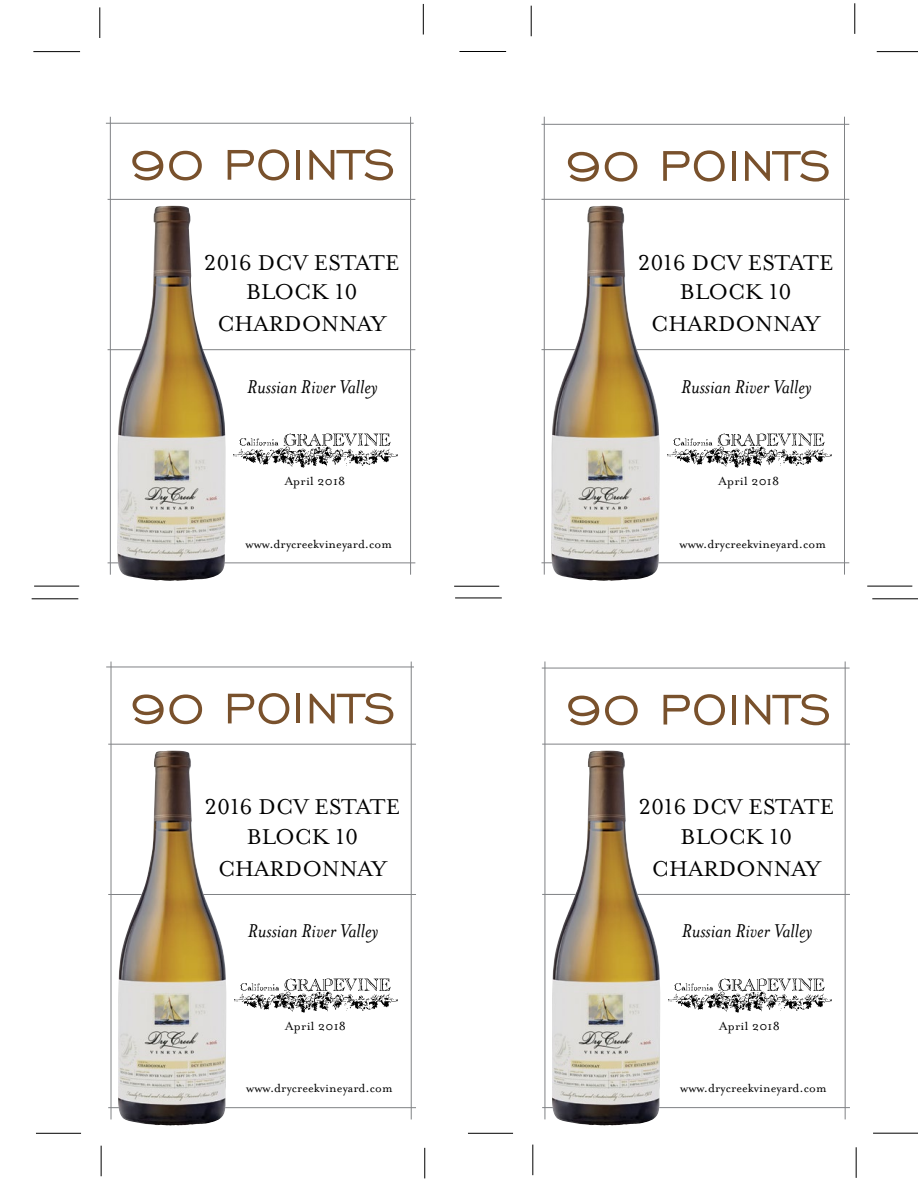
<style>
.page{position:relative;width:918px;height:1188px;background:#fff}
.page>*{position:absolute;margin:0;border:0;box-sizing:border-box;transform-origin:0 0}
.t1{font:55.2px "Engravers Gothic BT";letter-spacing:.01em;color:#79512c}
.t2{font:24.6px/29.5px "Mrs Eaves Small Caps";letter-spacing:.005em;color:#000;text-align:center}
.t3{font:italic 21.3px "Mrs Eaves";color:#000}
.t4{font:13.5px "Mrs Eaves Roman";letter-spacing:.005em;color:#000}
</style>
<div class="page">
<hr style="left:459px;top:51px;width:47px;height:1px;background:#000">
<hr style="left:454px;top:586px;width:45px;height:1px;background:#000">
<hr style="left:531px;top:6px;width:1px;height:30px;background:#000">
<hr style="left:854px;top:3px;width:1px;height:31px;background:#000">
<hr style="left:33px;top:51px;width:47px;height:1px;background:#000">
<hr style="left:877px;top:51px;width:41px;height:1px;background:#000">
<hr style="left:34px;top:586px;width:45px;height:1px;background:#000">
<hr style="left:867px;top:586px;width:45px;height:1px;background:#000">
<hr style="left:99px;top:7px;width:1px;height:31px;background:#000">
<hr style="left:423px;top:4px;width:1px;height:31px;background:#000">
<hr style="left:873px;top:1133px;width:45px;height:1px;background:#000">
<hr style="left:32px;top:598px;width:46px;height:1px;background:#000">
<hr style="left:36px;top:1133px;width:45px;height:1px;background:#000">
<hr style="left:101px;top:1146px;width:1px;height:30px;background:#000">
<hr style="left:424px;top:1148px;width:1px;height:30px;background:#000">
<hr style="left:455px;top:598px;width:47px;height:1px;background:#000">
<hr style="left:872px;top:598px;width:46px;height:1px;background:#000">
<hr style="left:468px;top:1133px;width:45px;height:1px;background:#000">
<hr style="left:532px;top:1145px;width:1px;height:30px;background:#000">
<hr style="left:856px;top:1147px;width:1px;height:31px;background:#000">
<hr style="left:542px;top:1107px;width:308px;height:1px;background:#808285">
<img style="left:668px;top:978px;width:164px;height:35px">
<hr style="left:542px;top:744px;width:308px;height:1px;background:#808285">
<hr style="left:542px;top:894px;width:308px;height:1px;background:#808285">
<hr style="left:845px;top:662px;width:1px;height:457px;background:#808285">
<hr style="left:545px;top:662px;width:1px;height:457px;background:#808285">
<img style="left:552px;top:750px;width:109px;height:376px">
<hr style="left:108px;top:1107px;width:308px;height:1px;background:#808285">
<img style="left:234px;top:978px;width:164px;height:35px">
<hr style="left:108px;top:744px;width:308px;height:1px;background:#808285">
<hr style="left:108px;top:894px;width:308px;height:1px;background:#808285">
<hr style="left:411px;top:662px;width:1px;height:457px;background:#808285">
<hr style="left:111px;top:662px;width:1px;height:457px;background:#808285">
<img style="left:118px;top:751px;width:109px;height:375px">
<hr style="left:542px;top:562px;width:307px;height:1px;background:#808285">
<img style="left:667px;top:433px;width:165px;height:35px">
<hr style="left:542px;top:199px;width:307px;height:1px;background:#808285">
<hr style="left:542px;top:349px;width:307px;height:1px;background:#808285">
<hr style="left:844px;top:117px;width:1px;height:458px;background:#808285">
<hr style="left:544px;top:117px;width:1px;height:458px;background:#808285">
<img style="left:551px;top:206px;width:110px;height:375px">
<hr style="left:108px;top:562px;width:307px;height:1px;background:#808285">
<img style="left:233px;top:433px;width:165px;height:35px">
<hr style="left:108px;top:199px;width:307px;height:1px;background:#808285">
<hr style="left:108px;top:349px;width:307px;height:1px;background:#808285">
<hr style="left:410px;top:117px;width:1px;height:458px;background:#808285">
<hr style="left:110px;top:117px;width:1px;height:458px;background:#808285">
<img style="left:117px;top:206px;width:110px;height:375px">
<hr style="left:542px;top:124px;width:307px;height:1px;background:#808285">
<hr style="left:106px;top:123px;width:308px;height:1px;background:#808285">
<hr style="left:542px;top:668px;width:308px;height:1px;background:#808285">
<hr style="left:106px;top:667px;width:308px;height:1px;background:#808285">
<h1 class="t1" style="left:130px;top:134px;width:267px">90 POINTS</h1>
<h1 class="t1" style="left:565px;top:135px;width:267px">90 POINTS</h1>
<h2 class="t2" style="left:204px;top:248px;width:197px">2016 DCV ESTATE<br>BLOCK 10</h2>
<h2 class="t2" style="left:217px;top:310px;width:170px">CHARDONNAY</h2>
<h2 class="t2" style="left:638px;top:248px;width:197px">2016 DCV ESTATE<br>BLOCK 10</h2>
<h2 class="t2" style="left:651px;top:310px;width:170px">CHARDONNAY</h2>
<h3 class="t3" style="left:247px;top:375px;width:132px">Russian River Valley</h3>
<h3 class="t3" style="left:681px;top:375px;width:132px">Russian River Valley</h3>
<p class="t4" style="left:285px;top:474px;width:62px">April 2018</p>
<p class="t4" style="left:719px;top:473px;width:62px">April 2018</p>
<p class="t4" style="left:246px;top:536px;width:148px">www.drycreekvineyard.com</p>
<p class="t4" style="left:680px;top:536px;width:148px">www.drycreekvineyard.com</p>
<h1 class="t1" style="left:130px;top:678px;width:267px">90 POINTS</h1>
<h1 class="t1" style="left:566px;top:679px;width:267px">90 POINTS</h1>
<h2 class="t2" style="left:205px;top:793px;width:197px">2016 DCV ESTATE<br>BLOCK 10</h2>
<h2 class="t2" style="left:218px;top:854px;width:170px">CHARDONNAY</h2>
<h2 class="t2" style="left:639px;top:793px;width:197px">2016 DCV ESTATE<br>BLOCK 10</h2>
<h2 class="t2" style="left:652px;top:854px;width:170px">CHARDONNAY</h2>
<h3 class="t3" style="left:248px;top:920px;width:132px">Russian River Valley</h3>
<h3 class="t3" style="left:682px;top:919px;width:132px">Russian River Valley</h3>
<p class="t4" style="left:285px;top:1018px;width:62px">April 2018</p>
<p class="t4" style="left:719px;top:1018px;width:62px">April 2018</p>
<p class="t4" style="left:246px;top:1081px;width:148px">www.drycreekvineyard.com</p>
<p class="t4" style="left:680px;top:1081px;width:148px">www.drycreekvineyard.com</p>
</div>
